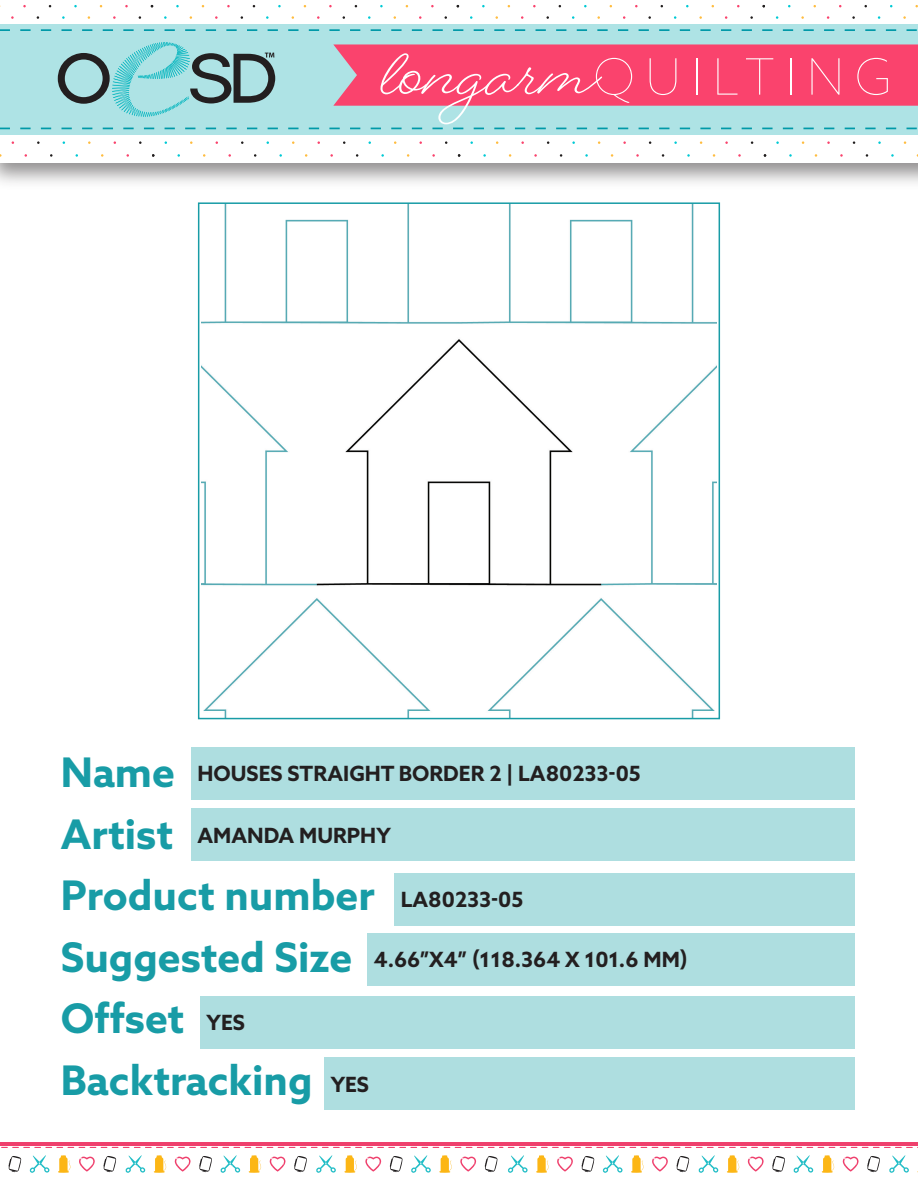
<style>
.page{position:relative;width:918px;height:1188px;background:#fff}
.page>*{position:absolute;margin:0;border:0;box-sizing:border-box;transform-origin:0 0}
.t1{font:100 50.25px "Azo Sans";letter-spacing:.2em;color:#fff}
.t2{font:700 40.8px/61.5px "Azo Sans";color:#189ca6}
.t3{font:700 21px "Azo Sans";color:#231f20}
</style>
<div class="page">
<img style="left:201px;top:205px;width:516px;height:511px">
<div style="left:198px;top:202px;width:522px;height:517px;border:2px solid #189ca6"></div>
<div style="left:0;top:24px;width:918px;height:110px;background:#aee3e5"></div>
<svg style="left:0;top:29px;width:917px;height:2px"></svg>
<svg style="left:0;top:128px;width:330px;height:2px"></svg>
<svg style="left:57px;top:42px;width:219px;height:75px"></svg>
<svg style="left:330px;top:44px;width:588px;height:86px"></svg>
<svg style="left:8px;top:1156px;width:13px;height:16px"></svg>
<svg style="left:58px;top:1155px;width:13px;height:18px"></svg>
<svg style="left:79px;top:1157px;width:16px;height:15px"></svg>
<svg style="left:30px;top:1155px;width:19px;height:18px"></svg>
<svg style="left:103px;top:1156px;width:13px;height:16px"></svg>
<svg style="left:154px;top:1155px;width:12px;height:18px"></svg>
<svg style="left:175px;top:1157px;width:16px;height:15px"></svg>
<svg style="left:126px;top:1155px;width:19px;height:18px"></svg>
<svg style="left:199px;top:1156px;width:13px;height:16px"></svg>
<svg style="left:248px;top:1155px;width:13px;height:18px"></svg>
<svg style="left:270px;top:1157px;width:16px;height:15px"></svg>
<svg style="left:221px;top:1155px;width:19px;height:18px"></svg>
<svg style="left:294px;top:1156px;width:13px;height:16px"></svg>
<svg style="left:344px;top:1155px;width:13px;height:18px"></svg>
<svg style="left:365px;top:1157px;width:16px;height:15px"></svg>
<svg style="left:316px;top:1155px;width:20px;height:18px"></svg>
<svg style="left:390px;top:1156px;width:13px;height:16px"></svg>
<svg style="left:439px;top:1155px;width:13px;height:18px"></svg>
<svg style="left:460px;top:1157px;width:16px;height:15px"></svg>
<svg style="left:411px;top:1155px;width:20px;height:18px"></svg>
<svg style="left:485px;top:1156px;width:13px;height:16px"></svg>
<hr style="left:0;top:1142px;width:502px;height:3px;background:#ef406d">
<svg style="left:1px;top:1147px;width:494px;height:1px"></svg>
<svg style="left:536px;top:1155px;width:13px;height:18px"></svg>
<svg style="left:557px;top:1157px;width:16px;height:15px"></svg>
<svg style="left:508px;top:1155px;width:20px;height:18px"></svg>
<svg style="left:581px;top:1156px;width:13px;height:16px"></svg>
<svg style="left:631px;top:1155px;width:13px;height:18px"></svg>
<svg style="left:652px;top:1157px;width:16px;height:15px"></svg>
<svg style="left:603px;top:1155px;width:20px;height:18px"></svg>
<svg style="left:676px;top:1156px;width:13px;height:16px"></svg>
<svg style="left:727px;top:1155px;width:12px;height:18px"></svg>
<svg style="left:748px;top:1157px;width:16px;height:15px"></svg>
<svg style="left:699px;top:1155px;width:19px;height:18px"></svg>
<svg style="left:772px;top:1156px;width:13px;height:16px"></svg>
<svg style="left:822px;top:1155px;width:12px;height:18px"></svg>
<svg style="left:843px;top:1157px;width:16px;height:15px"></svg>
<svg style="left:794px;top:1155px;width:19px;height:18px"></svg>
<svg style="left:867px;top:1156px;width:13px;height:16px"></svg>
<svg style="left:889px;top:1155px;width:20px;height:18px"></svg>
<hr style="left:500px;top:1142px;width:418px;height:3px;background:#ef406d">
<svg style="left:499px;top:1147px;width:419px;height:1px"></svg>
<div style="left:191px;top:747px;width:664px;height:53px;background:#aedee0"></div>
<div style="left:191px;top:808px;width:664px;height:53px;background:#aedee0"></div>
<div style="left:394px;top:873px;width:461px;height:52px;background:#aedee0"></div>
<div style="left:367px;top:933px;width:488px;height:52px;background:#aedee0"></div>
<div style="left:200px;top:996px;width:655px;height:52px;background:#aedee0"></div>
<div style="left:324px;top:1057px;width:531px;height:53px;background:#aedee0"></div>
<h1 class="t1" style="left:593px;top:45px;width:300px">QUILTING</h1>
<h2 class="t2" style="left:61px;top:741px;width:315px">Name<br>Artist<br>Product number<br>Suggested Size<br>Offset<br>Backtracking</h2>
<p class="t3" style="left:198px;top:760px;width:445px">HOUSES STRAIGHT BORDER 2 | LA80233-05</p>
<p class="t3" style="left:198px;top:822px;width:195px">AMANDA MURPHY</p>
<p class="t3" style="left:401px;top:886px;width:124px">LA80233-05</p>
<p class="t3" style="left:374px;top:946px;width:315px">4.66”X4” (118.364 X 101.6 MM)</p>
<p class="t3" style="left:207px;top:1009px;width:40px">YES</p>
<p class="t3" style="left:331px;top:1070px;width:40px">YES</p>
</div>
